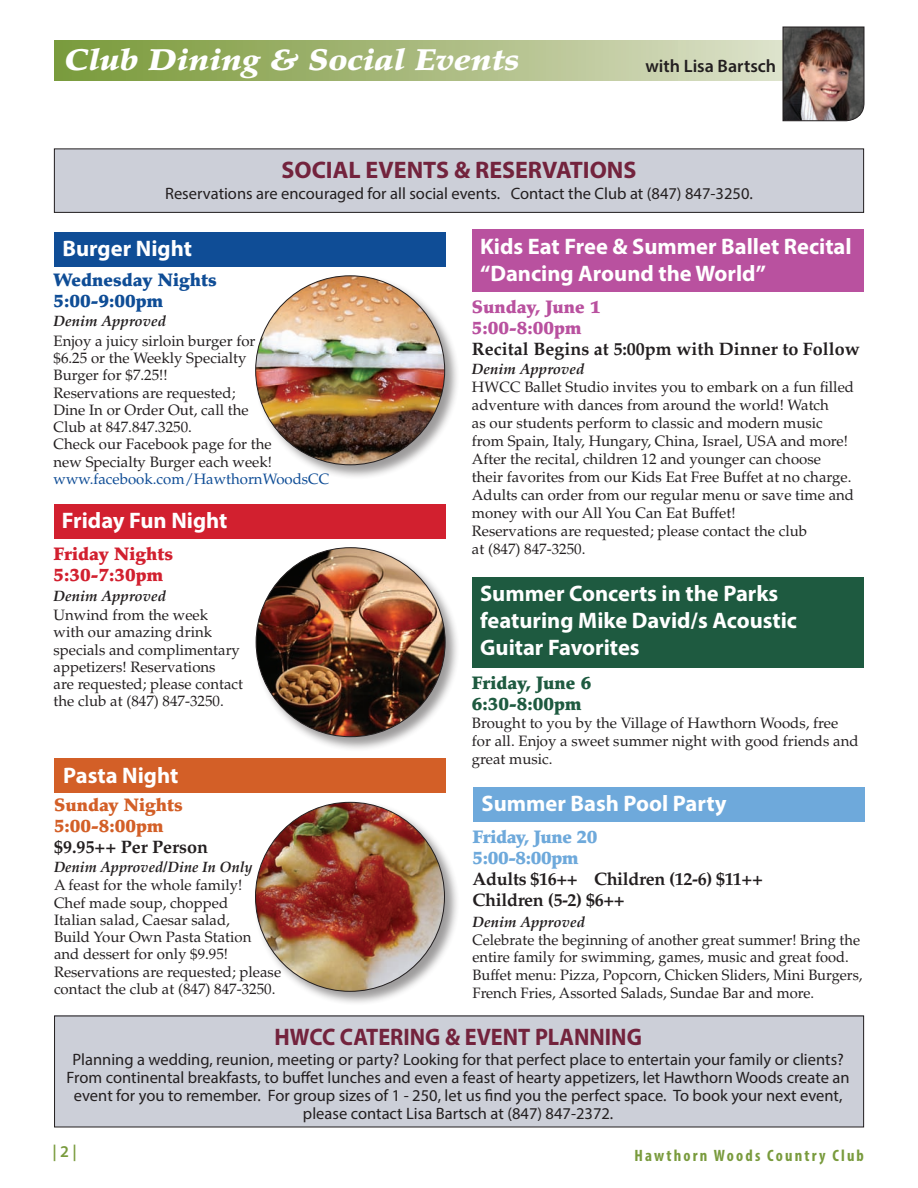
<style>
.page{position:relative;width:918px;height:1188px;background:#fff}
.page>*{position:absolute;margin:0;border:0;box-sizing:border-box;transform-origin:0 0}
.t1{font:italic 900 30px "Palatino";color:#fff;scale:1.11 1}
.t2{font:700 24px "Myriad Pro";color:#73233d;scale:.93 1}
.t3{font:700 24px "Myriad Pro";color:#73233d}
.t4{font:700 22.5px/27px "Myriad Pro";color:#fff}
.t5{font:700 18px "Palatino";color:#231f20}
.t6{font:700 18px/21px "Palatino";letter-spacing:-.02em;color:#231f20}
.t7{font:900 18px/21px "Palatino";color:#0f4d96}
.t8{font:900 18px/21px "Palatino";letter-spacing:-.02em;color:#6ea9db}
.t9{font:900 18px/21px "Palatino";color:#d2202f}
.t10{font:900 18px/21px "Palatino";color:#d35f27}
.t11{font:900 18px/21px "Palatino";color:#1e5a40}
.t12{font:900 18px/21px "Palatino";color:#b9519f}
.t13{font:600 18px "Myriad Pro";color:#231f20}
.t14{font:16.5px/18px "Myriad Pro";color:#231f20;text-align:center}
.t15{font:700 condensed 16.5px "Myriad Pro";letter-spacing:.13em;color:#799b3d}
.t16{font:600 16.5px "Myriad Pro";color:#799b3d}
.t17{font:15px/17.2px "Palatino";color:#231f20}
.t18{font:italic 700 15px "Palatino";color:#231f20}
.t19{font:15px "Palatino";color:#0f4d96}
</style>
<div class="page">
<div style="left:54px;top:40px;width:729px;height:41px;background:linear-gradient(to right,#789837,#dcdfc8)"></div>
<div style="left:54px;top:149px;width:810px;height:63px;background:#cccfd8"></div>
<div style="left:54px;top:148px;width:810px;height:65px;border:1px solid #231f20"></div>
<img style="left:782px;top:26px;width:83px;height:96px">
<div style="left:54px;top:232px;width:392px;height:35px;background:#0f4d96"></div>
<div style="left:254px;top:274px;width:206px;height:206px;background:#231f20;opacity:.45"></div>
<img style="left:256px;top:276px;width:189px;height:189px;border-radius:94px">
<div style="left:54px;top:504px;width:392px;height:34px;background:#d2202f"></div>
<div style="left:254px;top:546px;width:207px;height:206px;background:#231f20;opacity:.45"></div>
<img style="left:256px;top:548px;width:189px;height:189px;border-radius:94px">
<div style="left:55px;top:1016px;width:809px;height:111px;background:#cccfd8"></div>
<div style="left:54px;top:758px;width:392px;height:35px;background:#d35f27"></div>
<div style="left:254px;top:800px;width:206px;height:207px;background:#231f20;opacity:.45"></div>
<img style="left:256px;top:802px;width:189px;height:189px;border-radius:94px">
<div style="left:472px;top:577px;width:392px;height:90px;background:#1e5a40"></div>
<div style="left:472px;top:230px;width:392px;height:62px;background:#b9519f"></div>
<div style="left:473px;top:787px;width:391px;height:34px;background:#6ea9db"></div>
<h1 class="t1" style="left:64px;top:42px;width:411px">Club Dining &amp; Social Events</h1>
<p class="t13" style="left:645px;top:55px;width:132px">with Lisa Bartsch</p>
<h2 class="t3" style="left:282px;top:154px;width:356px">SOCIAL EVENTS &amp; RESERVATIONS</h2>
<p class="t14" style="left:165px;top:184px;width:589px">Reservations are encouraged for all social events. Contact the Club at (847) 847-3250.</p>
<h3 class="t4" style="left:63px;top:234px;width:131px">Burger Night</h3>
<p class="t7" style="left:54px;top:269px;width:165px">Wednesday Nights<br>5:00-9:00pm</p>
<p class="t18" style="left:54px;top:312px;width:114px">Denim Approved</p>
<p class="t17" style="left:54px;top:332px;width:220px">Enjoy a juicy sirloin burger for $6.25 or the Weekly Specialty<br>Burger for $7.25!!<br>Reservations are requested;<br>Dine In or Order Out, call the<br>Club at 847.847.3250.<br>Check our Facebook page for the new Specialty Burger each week!</p>
<p class="t19" style="left:54px;top:470px;width:277px">www.facebook.com/HawthornWoodsCC</p>
<h3 class="t4" style="left:62px;top:506px;width:167px">Friday Fun Night</h3>
<p class="t9" style="left:54px;top:544px;width:121px">Friday Nights<br>5:30-7:30pm</p>
<p class="t18" style="left:54px;top:587px;width:114px">Denim Approved</p>
<p class="t17" style="left:54px;top:607px;width:191px">Unwind from the week<br>with our amazing drink specials and complimentary appetizers! Reservations<br>are requested; please contact the club at (847) 847-3250.</p>
<h3 class="t4" style="left:63px;top:762px;width:117px">Pasta Night</h3>
<p class="t10" style="left:54px;top:794px;width:130px">Sunday Nights<br>5:00-8:00pm</p>
<p class="t5" style="left:54px;top:836px;width:156px">$9.95++ Per Person</p>
<p class="t18" style="left:54px;top:859px;width:200px">Denim Approved/Dine In Only</p>
<p class="t17" style="left:54px;top:877px;width:229px">A feast for the whole family!<br>Chef made soup, chopped<br>Italian salad, Caesar salad,<br>Build Your Own Pasta Station<br>and dessert for only $9.95!<br>Reservations are requested; please contact the club at (847) 847-3250.</p>
<h3 class="t4" style="left:480px;top:232px;width:373px">Kids Eat Free &amp; Summer Ballet Recital “Dancing Around the World”</h3>
<p class="t12" style="left:472px;top:296px;width:130px">Sunday, June 1<br>5:00-8:00pm</p>
<p class="t5" style="left:472px;top:338px;width:389px">Recital Begins at 5:00pm with Dinner to Follow</p>
<p class="t18" style="left:472px;top:360px;width:114px">Denim Approved</p>
<p class="t17" style="left:472px;top:378px;width:384px;line-height:18px">HWCC Ballet Studio invites you to embark on a fun filled adventure with dances from around the world! Watch<br>as our students perform to classic and modern music from Spain, Italy, Hungary, China, Israel, USA and more!<br>After the recital, children 12 and younger can choose their favorites from our Kids Eat Free Buffet at no charge.<br>Adults can order from our regular menu or save time and money with our All You Can Eat Buffet!<br>Reservations are requested; please contact the club<br>at (847) 847-3250.</p>
<h3 class="t4" style="left:480px;top:579px;width:318px">Summer Concerts in the Parks featuring Mike David/s Acoustic<br>Guitar Favorites</h3>
<p class="t11" style="left:472px;top:672px;width:121px">Friday, June 6<br>6:30-8:00pm</p>
<p class="t17" style="left:472px;top:714px;width:388px;line-height:18px">Brought to you by the Village of Hawthorn Woods, free for all. Enjoy a sweet summer night with good friends and great music.</p>
<h3 class="t4" style="left:482px;top:789px;width:246px">Summer Bash Pool Party</h3>
<p class="t8" style="left:472px;top:827px;width:127px">Friday, June 20<br>5:00-8:00pm</p>
<p class="t6" style="left:472px;top:869px;width:292px">Adults $16++ Children (12-6) $11++<br>Children (5-2) $6++</p>
<p class="t18" style="left:472px;top:913px;width:114px">Denim Approved</p>
<p class="t17" style="left:472px;top:932px;width:392px">Celebrate the beginning of another great summer! Bring the entire family for swimming, games, music and great food.<br>Buffet menu: Pizza, Popcorn, Chicken Sliders, Mini Burgers, French Fries, Assorted Salads, Sundae Bar and more.</p>
<h2 class="t2" style="left:274px;top:1022px;width:397px">HWCC CATERING &amp; EVENT PLANNING</h2>
<p class="t14" style="left:67px;top:1050px;width:785px">Planning a wedding, reunion, meeting or party? Looking for that perfect place to entertain your family or clients?<br>From continental breakfasts, to buffet lunches and even a feast of hearty appetizers, let Hawthorn Woods create an event for you to remember. For group sizes of 1 - 250, let us find you the perfect space. To book your next event, please contact Lisa Bartsch at (847) 847-2372.</p>
<p class="t16" style="left:53px;top:1141px;width:26px">| 2 |</p>
<p class="t15" style="left:635px;top:1145px;width:231px">Hawthorn Woods Country Club</p>
</div>
